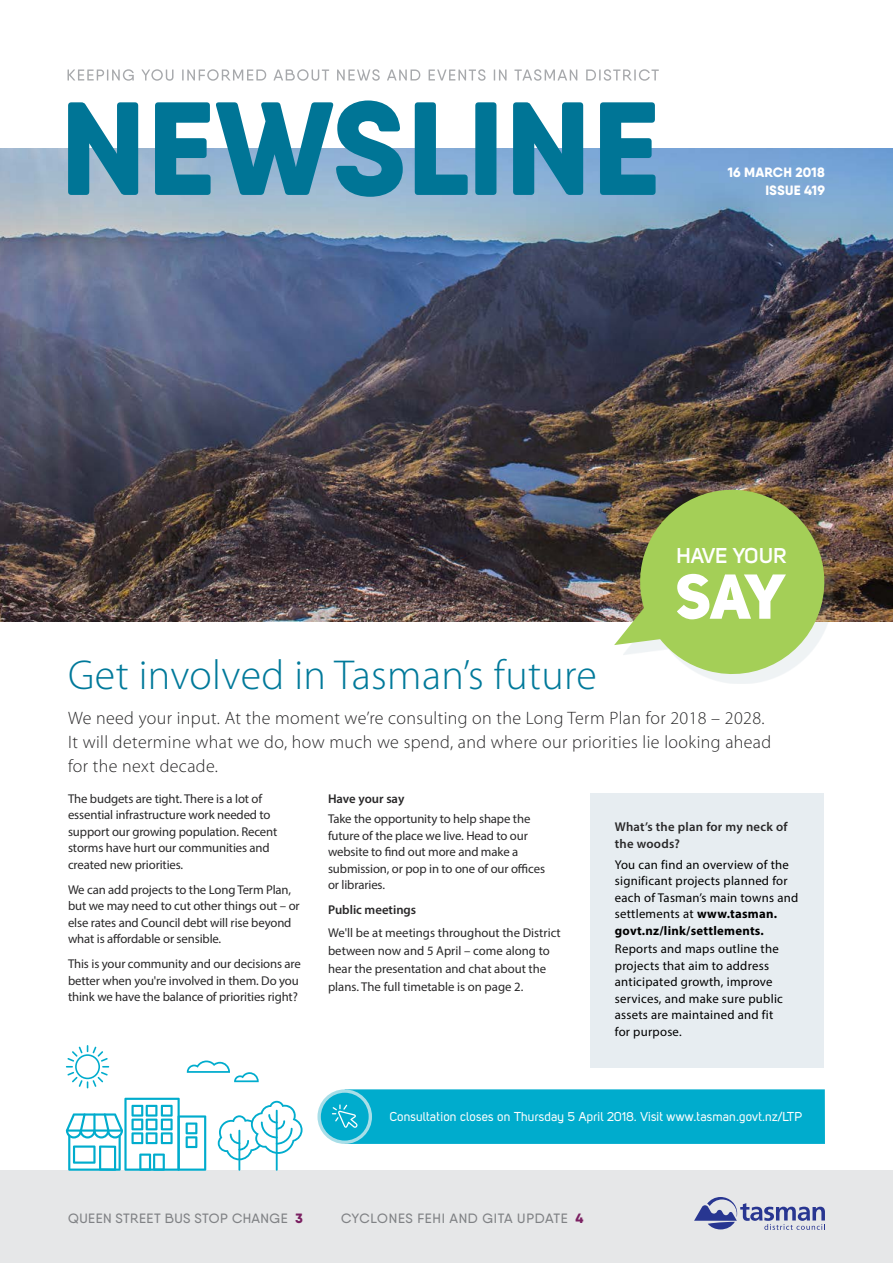
<style>
.page{position:relative;width:893px;height:1263px;background:#fff}
.page>*{position:absolute;margin:0;border:0;box-sizing:border-box;transform-origin:0 0}
.t1{font:62.55px "Uni Sans Heavy CAPS";color:#fff}
.t2{font:300 42px "Myriad Pro";letter-spacing:.01em;color:#00799a}
.t3{font:700 21.15px "Uni Sans Semi";letter-spacing:-.01em;color:#fff}
.t4{font:300 18px/24px "Myriad Pro";letter-spacing:.02em;color:#292829}
.t5{font:500 13.5px "Qanelas Soft DEMO";letter-spacing:.035em;color:#808285}
.t6{font:800 13.5px/18px "Qanelas Soft DEMO";letter-spacing:.015em;color:#fff;text-align:right}
.t7{font:12.75px/16.5px "Myriad Pro";letter-spacing:-.01em;color:#292829}
.t8{font:12.75px/16.5px "Myriad Pro";letter-spacing:.02em;color:#000}
.t9{font:12.75px "Uni Sans Regular";letter-spacing:.01em;color:#fff}
.t10{font:600 12.75px/16.5px "Myriad Pro";letter-spacing:.005em;color:#292829}
.s1{font-weight:700}
.s2{font-weight:800;color:#7b2162}
</style>
<div class="page">
<img style="left:0;top:149px;width:893px;height:473px">
<svg style="left:68px;top:100px;width:588px;height:97px;fill:#037697"></svg>
<svg style="left:68px;top:69px;width:591px;height:12px"></svg>
<div style="left:0;top:1171px;width:893px;height:92px;background:#e6e7e8"></div>
<svg style="left:694px;top:1197px;width:131px;height:33px"></svg>
<div style="left:590px;top:793px;width:234px;height:274px;background:#e7edf1"></div>
<svg style="left:614px;top:479px;width:220px;height:205px;background:#a1b769"></svg>
<svg style="left:66px;top:1045px;width:43px;height:43px"></svg>
<svg style="left:187px;top:1060px;width:72px;height:22px"></svg>
<svg style="left:66px;top:1098px;width:140px;height:73px"></svg>
<hr style="left:238px;top:1130px;width:2px;height:41px;background:#00accd">
<hr style="left:276px;top:1110px;width:2px;height:61px;background:#00accd">
<svg style="left:218px;top:1101px;width:85px;height:59px"></svg>
<div style="left:345px;top:1089px;width:480px;height:55px;background:#00accd"></div>
<svg style="left:319px;top:1091px;width:51px;height:51px"></svg>
<div style="left:317px;top:1089px;width:55px;height:55px;border:3px solid #a8dee8;border-radius:50%"></div>
<svg style="left:332px;top:1104px;width:26px;height:24px"></svg>
<p class="t6" style="left:728px;top:164px;width:99px">16 MARCH 2018<br>ISSUE 419</p>
<h2 class="t2" style="left:68px;top:650px;width:530px">Get involved in Tasman’s future</h2>
<h3 class="t3" style="left:676px;top:543px;width:112px">HAVE YOUR</h3>
<h1 class="t1" style="left:675px;top:556px;width:111px">SAY</h1>
<h3 class="t4" style="left:68px;top:706px;width:705px">We need your input. At the moment we’re consulting on the Long Term Plan for 2018 – 2028.<br>It will determine what we do, how much we spend, and where our priorities lie looking ahead for the next decade.</h3>
<p class="t7" style="left:68px;top:790px;width:211px">The budgets are tight. There is a lot of essential infrastructure work needed to support our growing population. Recent storms have hurt our communities and created new priorities.</p>
<p class="t7" style="left:68px;top:881px;width:233px">We can add projects to the Long Term Plan, but we may need to cut other things out – or else rates and Council debt will rise beyond what is affordable or sensible.</p>
<p class="t7" style="left:68px;top:955px;width:234px">This is your community and our decisions are better when you're involved in them. Do you think we have the balance of priorities right?</p>
<p class="t10" style="left:328px;top:790px;width:78px">Have your say</p>
<p class="t7" style="left:328px;top:811px;width:218px">Take the opportunity to help shape the future of the place we live. Head to our website to find out more and make a submission, or pop in to one of our offices or libraries.</p>
<p class="t10" style="left:328px;top:902px;width:90px">Public meetings</p>
<p class="t7" style="left:328px;top:923px;width:234px;line-height:18px">We'll be at meetings throughout the District between now and 5 April – come along to hear the presentation and chat about the plans. The full timetable is on page 2.</p>
<p class="t10" style="left:615px;top:818px;width:174px">What’s the plan for my neck of the woods?</p>
<p class="t8" style="left:615px;top:856px;width:185px">You can find an overview of the significant projects planned for each of Tasman’s main towns and settlements at <span class="s1">www.tasman. govt.nz/link/settlements.</span></p>
<p class="t8" style="left:615px;top:940px;width:170px">Reports and maps outline the projects that aim to address anticipated growth, improve services, and make sure public assets are maintained and fit for purpose.</p>
<p class="t9" style="left:390px;top:1109px;width:414px">Consultation closes on Thursday 5 April 2018. Visit www.tasman.govt.nz/LTP</p>
<p class="t5" style="left:68px;top:1212px;width:236px">QUEEN STREET BUS STOP CHANGE <span class="s2">3</span></p>
<p class="t5" style="left:341px;top:1212px;width:244px">CYCLONES FEHI AND GITA UPDATE <span class="s2">4</span></p>
</div>
